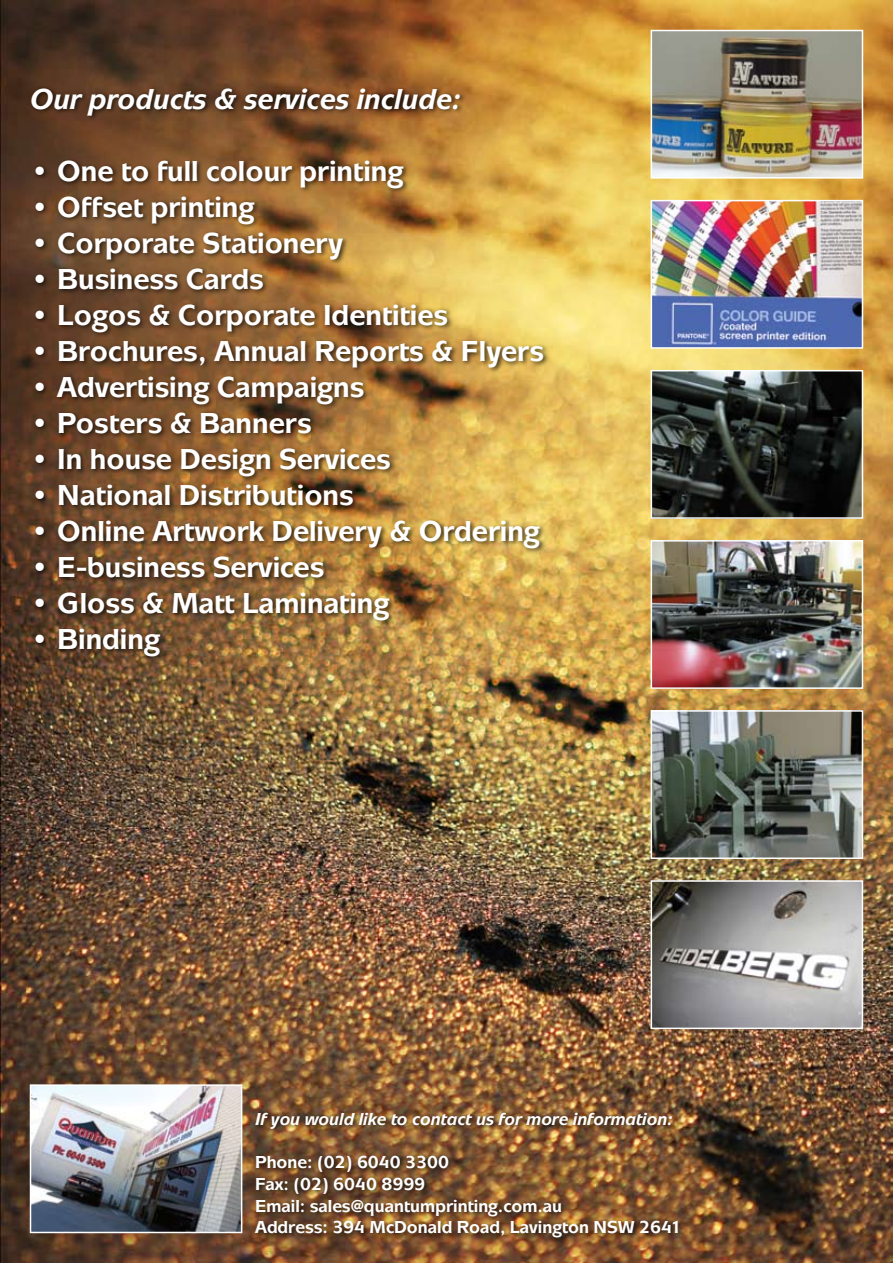
<style>
.page{position:relative;width:893px;height:1263px;background:#fff}
.page>*{position:absolute;margin:0;border:0;box-sizing:border-box;transform-origin:0 0}
.t1{font:700 30px "Mixage EF";color:#fff}
.t2{font:italic 700 30px "Mixage EF";color:#fff}
.t3{font:700 18px/21.6px "Mixage EF";color:#fff}
.t4{font:italic 700 18px "Mixage EF";color:#fff}
</style>
<div class="page">
<img style="left:0;top:0;width:893px;height:1263px">
<div style="left:28px;top:85px;width:523px;height:579px;background:#000;opacity:.75"></div>
<img style="left:654px;top:373px;width:206px;height:143px">
<div style="left:651px;top:370px;width:212px;height:149px;border:2px solid #fff"></div>
<img style="left:654px;top:203px;width:206px;height:143px">
<div style="left:651px;top:200px;width:212px;height:149px;border:2px solid #fff"></div>
<img style="left:654px;top:33px;width:206px;height:143px">
<div style="left:651px;top:30px;width:212px;height:149px;border:2px solid #fff"></div>
<img style="left:654px;top:543px;width:206px;height:143px">
<div style="left:651px;top:540px;width:212px;height:149px;border:2px solid #fff"></div>
<img style="left:654px;top:713px;width:206px;height:143px">
<div style="left:651px;top:710px;width:212px;height:149px;border:2px solid #fff"></div>
<img style="left:654px;top:883px;width:206px;height:143px">
<div style="left:651px;top:880px;width:212px;height:149px;border:2px solid #fff"></div>
<img style="left:33px;top:1087px;width:206px;height:143px">
<div style="left:30px;top:1084px;width:212px;height:149px;border:2px solid #fff"></div>
<div style="left:253px;top:1110px;width:433px;height:135px;background:#000;opacity:.75"></div>
<p class="t2" style="left:30px;top:81px;width:432px">Our products &amp; services include:</p>
<p class="t1" style="left:30px;top:153px;width:375px">• One to full colour printing</p>
<p class="t1" style="left:30px;top:189px;width:226px">• Offset printing</p>
<p class="t1" style="left:30px;top:225px;width:315px">• Corporate Stationery</p>
<p class="t1" style="left:30px;top:261px;width:235px">• Business Cards</p>
<p class="t1" style="left:30px;top:297px;width:420px">• Logos &amp; Corporate Identities</p>
<p class="t1" style="left:30px;top:333px;width:516px">• Brochures, Annual Reports &amp; Flyers</p>
<p class="t1" style="left:30px;top:369px;width:336px">• Advertising Campaigns</p>
<p class="t1" style="left:30px;top:405px;width:283px">• Posters &amp; Banners</p>
<p class="t1" style="left:30px;top:441px;width:362px">• In house Design Services</p>
<p class="t1" style="left:30px;top:477px;width:325px">• National Distributions</p>
<p class="t1" style="left:30px;top:513px;width:512px">• Online Artwork Delivery &amp; Ordering</p>
<p class="t1" style="left:30px;top:549px;width:296px">• E-business Services</p>
<p class="t1" style="left:30px;top:585px;width:361px">• Gloss &amp; Matt Laminating</p>
<p class="t1" style="left:30px;top:621px;width:132px">• Binding</p>
<p class="t4" style="left:255px;top:1109px;width:419px">If you would like to contact us for more information:</p>
<p class="t3" style="left:255px;top:1152px;width:428px">Phone: (02) 6040 3300<br>Fax: (02) 6040 8999<br>Email: sales@quantumprinting.com.au<br>Address: 394 McDonald Road, Lavington NSW 2641</p>
</div>
